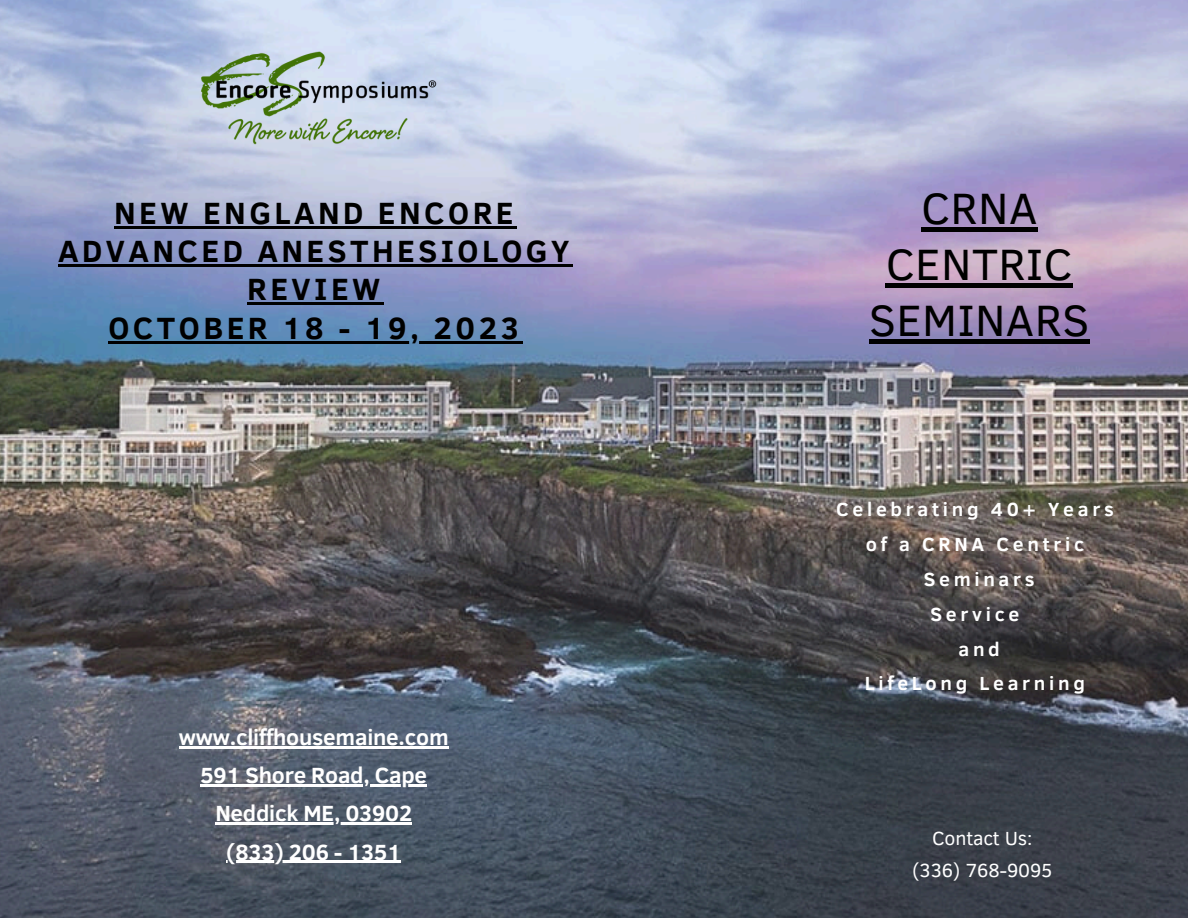
<style>
.page{position:relative;width:1188px;height:918px;background:#fff}
.page>*{position:absolute;margin:0;border:0;box-sizing:border-box;transform-origin:0 0}
.t1{font:45px/56.2px "Clear Sans";letter-spacing:.01em;color:#000;text-align:center}
.t2{font:700 31.5px/38.2px "Clear Sans";letter-spacing:.11em;color:#000;text-align:center}
.t3{font:700 22.5px "Clear Sans";letter-spacing:-.01em;color:#fff}
.t4{font:700 19.5px/34.8px "Clear Sans";letter-spacing:.19em;color:#fff;text-align:center}
.t5{font:19.5px/32.7px "Clear Sans";letter-spacing:-.01em;color:#fff;text-align:center}
</style>
<div class="page">
<img style="left:0;top:0;width:1188px;height:918px">
<img style="left:175px;top:25px;width:278px;height:134px">
<hr style="left:921px;top:227px;width:117px;height:4px;background:#000">
<div style="left:886px;top:283px;width:187px;height:5px;background:#000"></div>
<div style="left:869px;top:339px;width:221px;height:5px;background:#000"></div>
<hr style="left:179px;top:746px;width:270px;height:2px;background:#fff">
<hr style="left:200px;top:784px;width:227px;height:2px;background:#fff">
<hr style="left:215px;top:822px;width:197px;height:3px;background:#fff">
<hr style="left:226px;top:861px;width:175px;height:2px;background:#fff">
<hr style="left:114px;top:226px;width:403px;height:2px;background:#000">
<hr style="left:58px;top:264px;width:515px;height:3px;background:#000">
<hr style="left:247px;top:303px;width:137px;height:2px;background:#000">
<hr style="left:109px;top:341px;width:325px;height:2px;background:#000">
<hr style="left:434px;top:341px;width:89px;height:2px;background:#000">
<p class="t2" style="left:58px;top:192px;width:513px">NEW ENGLAND ENCORE<br>ADVANCED ANESTHESIOLOGY<br>REVIEW</p>
<p class="t2" style="left:109px;top:307px;width:412px">OCTOBER 18 - 19, 2023</p>
<h1 class="t3" style="left:179px;top:721px;width:271px">www.cliffhousemaine.com</h1>
<h3 class="t3" style="left:200px;top:759px;width:228px">591 Shore Road, Cape</h3>
<h4 class="t3" style="left:215px;top:797px;width:198px">Neddick ME, 03902</h4>
<p class="t3" style="left:226px;top:835px;width:177px">(833) 206 - 1351</p>
<p class="t1" style="left:869px;top:177px;width:222px">CRNA<br>CENTRIC<br>SEMINARS</p>
<h2 class="t4" style="left:836px;top:491px;width:279px">Celebrating 40+ Years of a CRNA Centric<br>Seminars<br>Service<br>and<br>LifeLong Learning</h2>
<p class="t5" style="left:912px;top:820px;width:142px">Contact Us: (336) 768-9095</p>
</div>
